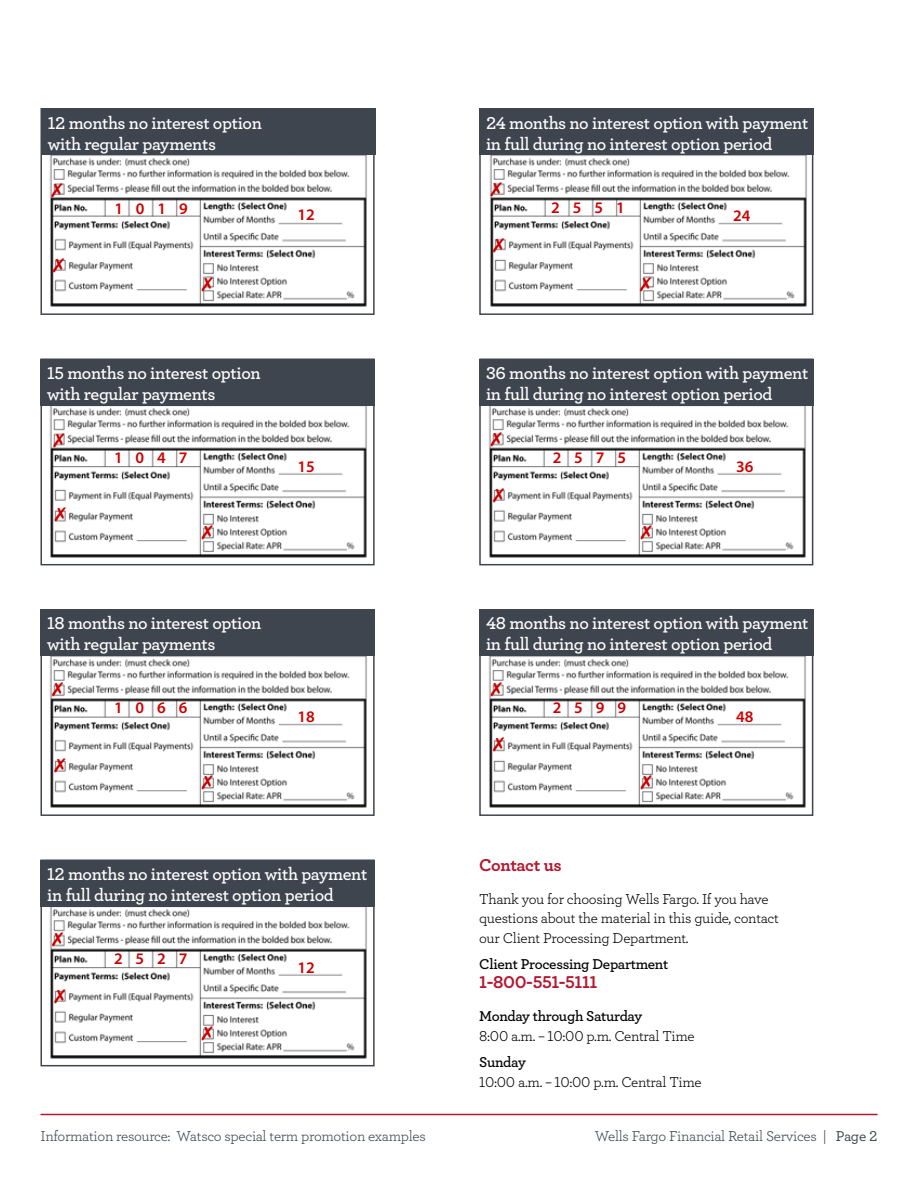
<style>
.page{position:relative;width:918px;height:1188px;background:#fff}
.page>*{position:absolute;margin:0;border:0;box-sizing:border-box;transform-origin:0 0}
.t1{font:600 18px/21px "Archer";letter-spacing:-.02em;color:#fff}
.t2{font:700 18px "Archer";letter-spacing:-.02em;color:#b41730}
.t3{font:600 16.2px "Myriad Pro";letter-spacing:.8em;color:#c00}
.t4{font:15px/19.5px "Archer";letter-spacing:-.02em;color:#000}
.t5{font:15px "Archer";letter-spacing:-.02em;color:#3f454f}
.t6{font:600 15px "Archer";letter-spacing:-.02em;color:#000}
.s1{font-weight:600}
.s2{font-weight:500}
</style>
<div class="page">
<hr style="left:40px;top:1114px;width:838px;height:1px;background:#b41730">
<img style="left:49px;top:155px;width:318px;height:152px">
<div style="left:40px;top:108px;width:335px;height:207px;border:2px solid #3f454f"></div>
<div style="left:41px;top:109px;width:334px;height:46px;background:#3f454f"></div>
<img style="left:44px;top:405px;width:328px;height:153px">
<div style="left:40px;top:358px;width:335px;height:207px;border:2px solid #3f454f"></div>
<div style="left:40px;top:359px;width:335px;height:46px;background:#3f454f"></div>
<img style="left:49px;top:656px;width:318px;height:152px">
<div style="left:40px;top:609px;width:335px;height:207px;border:2px solid #3f454f"></div>
<div style="left:40px;top:609px;width:335px;height:47px;background:#3f454f"></div>
<img style="left:44px;top:906px;width:328px;height:153px">
<div style="left:40px;top:860px;width:335px;height:206px;border:2px solid #3f454f"></div>
<div style="left:40px;top:860px;width:335px;height:46px;background:#3f454f"></div>
<img style="left:489px;top:155px;width:318px;height:152px">
<div style="left:479px;top:108px;width:334px;height:207px;border:2px solid #3f454f"></div>
<div style="left:479px;top:109px;width:334px;height:46px;background:#3f454f"></div>
<img style="left:482px;top:405px;width:328px;height:153px">
<div style="left:479px;top:358px;width:334px;height:207px;border:2px solid #3f454f"></div>
<div style="left:479px;top:359px;width:334px;height:46px;background:#3f454f"></div>
<img style="left:488px;top:656px;width:318px;height:152px">
<div style="left:479px;top:609px;width:334px;height:207px;border:2px solid #3f454f"></div>
<div style="left:479px;top:609px;width:334px;height:47px;background:#3f454f"></div>
<svg style="left:52px;top:183px;width:11px;height:14px"></svg>
<svg style="left:53px;top:258px;width:11px;height:15px"></svg>
<svg style="left:202px;top:277px;width:11px;height:14px"></svg>
<svg style="left:202px;top:525px;width:11px;height:14px"></svg>
<svg style="left:54px;top:433px;width:11px;height:14px"></svg>
<svg style="left:55px;top:507px;width:11px;height:14px"></svg>
<svg style="left:52px;top:682px;width:11px;height:14px"></svg>
<svg style="left:55px;top:758px;width:11px;height:15px"></svg>
<svg style="left:202px;top:776px;width:11px;height:14px"></svg>
<svg style="left:52px;top:932px;width:11px;height:15px"></svg>
<svg style="left:55px;top:989px;width:11px;height:14px"></svg>
<svg style="left:202px;top:1026px;width:11px;height:14px"></svg>
<svg style="left:491px;top:182px;width:11px;height:14px"></svg>
<svg style="left:493px;top:238px;width:11px;height:14px"></svg>
<svg style="left:640px;top:277px;width:11px;height:14px"></svg>
<svg style="left:641px;top:525px;width:11px;height:14px"></svg>
<svg style="left:491px;top:432px;width:11px;height:15px"></svg>
<svg style="left:493px;top:488px;width:11px;height:14px"></svg>
<svg style="left:491px;top:682px;width:11px;height:14px"></svg>
<svg style="left:493px;top:737px;width:11px;height:14px"></svg>
<svg style="left:641px;top:776px;width:11px;height:14px"></svg>
<p class="t1" style="left:48px;top:111px;width:216px">12 months no interest option with regular payments</p>
<p class="t1" style="left:486px;top:111px;width:324px">24 months no interest option with payment in full during no interest option period</p>
<p class="t3" style="left:114px;top:198px;width:75px">1019</p>
<p class="t3" style="left:298px;top:205px;width:19px">12</p>
<p class="t3" style="left:551px;top:198px;width:75px">2551</p>
<p class="t3" style="left:733px;top:205px;width:19px">24</p>
<p class="t1" style="left:47px;top:361px;width:215px">15 months no interest option with regular payments</p>
<p class="t1" style="left:486px;top:361px;width:324px">36 months no interest option with payment in full during no interest option period</p>
<p class="t3" style="left:114px;top:447px;width:75px">1047</p>
<p class="t3" style="left:298px;top:456px;width:19px">15</p>
<p class="t3" style="left:553px;top:447px;width:75px">2575</p>
<p class="t3" style="left:736px;top:456px;width:19px">36</p>
<p class="t1" style="left:47px;top:612px;width:216px">18 months no interest option with regular payments</p>
<p class="t1" style="left:486px;top:612px;width:324px">48 months no interest option with payment in full during no interest option period</p>
<p class="t3" style="left:114px;top:698px;width:75px">1066</p>
<p class="t3" style="left:298px;top:706px;width:19px">18</p>
<p class="t3" style="left:553px;top:698px;width:75px">2599</p>
<p class="t3" style="left:736px;top:706px;width:19px">48</p>
<p class="t1" style="left:47px;top:862px;width:322px">12 months no interest option with payment in full during no interest option period</p>
<p class="t3" style="left:114px;top:948px;width:75px">2527</p>
<p class="t3" style="left:298px;top:957px;width:19px">12</p>
<p class="t2" style="left:479px;top:850px;width:84px">Contact us</p>
<p class="t4" style="left:479px;top:888px;width:301px">Thank you for choosing Wells Fargo. If you have questions about the material in this guide, contact our Client Processing Department.</p>
<p class="t6" style="left:479px;top:953px;width:191px">Client Processing Department</p>
<p class="t2" style="left:479px;top:968px;width:120px">1-800-551-5111</p>
<p class="t4" style="left:479px;top:1006px;width:217px"><span class="s1">Monday through Saturday<br></span>8:00 a.m. – 10:00 p.m. Central Time</p>
<p class="t4" style="left:479px;top:1052px;width:224px"><span class="s1">Sunday<br></span>10:00 a.m. – 10:00 p.m. Central Time</p>
<p class="t5" style="left:40px;top:1125px;width:387px">Information resource: Watsco special term promotion examples</p>
<p class="t5" style="left:595px;top:1125px;width:284px">Wells Fargo Financial Retail Services | <span class="s2">Page 2</span></p>
</div>
